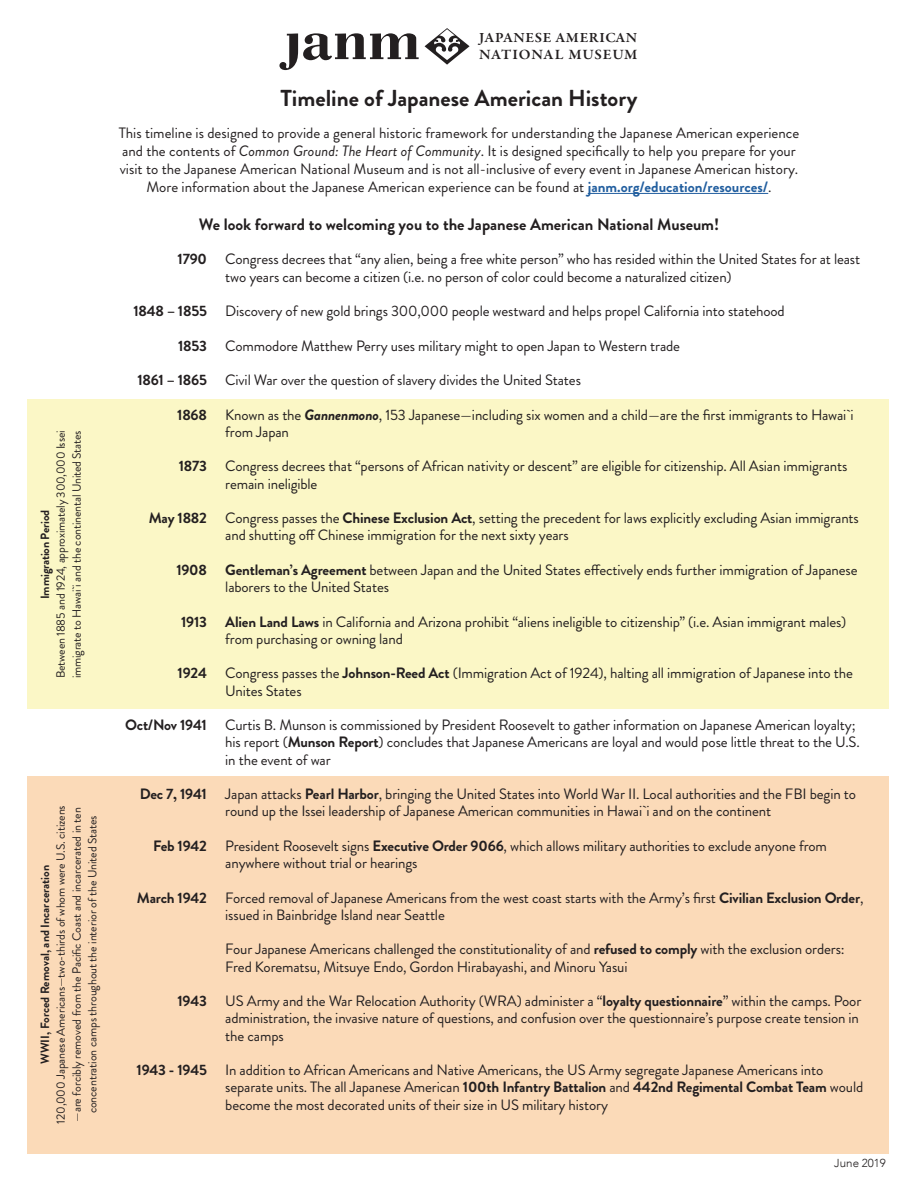
<style>
.page{position:relative;width:918px;height:1188px;background:#fff}
.page>*{position:absolute;margin:0;border:0;box-sizing:border-box;transform-origin:0 0}
.t1{font:700 23.1px "Brandon Grotesque";color:#231f20}
.t2{font:700 16.5px "Brandon Grotesque";color:#231f20}
.t3{font:15px/17.2px "Brandon Grotesque";letter-spacing:-.01em;color:#231f20}
.t4{font:700 15px "Brandon Grotesque";letter-spacing:-.015em;color:#231f20}
.t5{font:600 14.4px "Garamond Premr Pro";letter-spacing:.05em;color:#231f20;scale:1.04 1}
.t6{font:600 14.1px "Garamond Premr Pro";letter-spacing:.03em;color:#231f20;scale:1.04 1}
.t7{font:12px/15.8px "Brandon Grotesque";letter-spacing:-.01em;color:#231f20}
.t8{font:700 12px "Brandon Grotesque";letter-spacing:-.005em;color:#231f20}
.t9{font:300 11.55px "Avenir";color:#231f20}
.s1{font-style:italic}
.s2{font-weight:700;color:#215e9f}
.s3{font-weight:700;font-style:italic}
.s4{font-weight:700}
</style>
<div class="page">
<div style="left:27px;top:399px;width:862px;height:310px;background:#fbf7c6"></div>
<div style="left:27px;top:776px;width:862px;height:377px;background:#fbdab8"></div>
<hr style="left:588px;top:193px;width:180px;height:1px;background:#215e9f">
<svg style="left:279px;top:33px;width:140px;height:37px"></svg>
<svg style="left:425px;top:28px;width:45px;height:37px"></svg>
<p class="t7" style="left:53px;top:678px;width:249px;rotate:-90deg">Between 1885 and 1924, approximately 300,000 Issei immigrate to Hawai`i and the continental United States</p>
<p class="t8" style="left:37px;top:599px;width:91px;rotate:-90deg">Immigration Period</p>
<p class="t7" style="left:53px;top:1124px;width:320px;text-align:center;rotate:-90deg">120,000 Japanese Americans—two-thirds of whom were U.S. citizens —are forcibly removed from the Pacific Coast and incarcerated in ten concentration camps throughout the interior of the United States</p>
<p class="t8" style="left:37px;top:1064px;width:201px;rotate:-90deg">WWII, Forced Removal, and Incarceration</p>
<p class="t6" style="left:479px;top:30px;width:154px">JAPANESE AMERICAN</p>
<p class="t5" style="left:479px;top:46px;width:154px">NATIONAL MUSEUM</p>
<p class="t1" style="left:281px;top:82px;width:358px">Timeline of Japanese American History</p>
<p class="t3" style="left:119px;top:124px;width:682px;line-height:18px;text-align:center">This timeline is designed to provide a general historic framework for understanding the Japanese American experience and the contents of <span class="s1">Common Ground: The Heart of Community</span>. It is designed specifically to help you prepare for your visit to the Japanese American National Museum and is not all-inclusive of every event in Japanese American history.<br>More information about the Japanese American experience can be found at <span class="s2">janm.org/education/resources/</span>.</p>
<p class="t2" style="left:199px;top:213px;width:522px">We look forward to welcoming you to the Japanese American National Museum!</p>
<p class="t4" style="left:178px;top:249px;width:31px">1790</p>
<p class="t3" style="left:225px;top:251px;width:636px">Congress decrees that “any alien, being a free white person” who has resided within the United States for at least two years can become a citizen (i.e. no person of color could become a naturalized citizen)</p>
<p class="t3" style="left:225px;top:303px;width:561px">Discovery of new gold brings 300,000 people westward and helps propel California into statehood</p>
<p class="t3" style="left:225px;top:337px;width:456px">Commodore Matthew Perry uses military might to open Japan to Western trade</p>
<p class="t3" style="left:225px;top:372px;width:357px">Civil War over the question of slavery divides the United States</p>
<p class="t3" style="left:225px;top:406px;width:630px">Known as the <span class="s3">Gannenmono</span>, 153 Japanese—including six women and a child—are the first immigrants to Hawai`i from Japan</p>
<p class="t3" style="left:225px;top:458px;width:624px">Congress decrees that “persons of African nativity or descent” are eligible for citizenship. All Asian immigrants remain ineligible</p>
<p class="t3" style="left:225px;top:510px;width:635px">Congress passes the <span class="s4">Chinese Exclusion Act</span>, setting the precedent for laws explicitly excluding Asian immigrants and shutting off Chinese immigration for the next sixty years</p>
<p class="t3" style="left:225px;top:561px;width:634px"><span class="s4">Gentleman’s Agreement</span> between Japan and the United States effectively ends further immigration of Japanese laborers to the United States</p>
<p class="t3" style="left:225px;top:613px;width:623px"><span class="s4">Alien Land Laws</span> in California and Arizona prohibit “aliens ineligible to citizenship” (i.e. Asian immigrant males) from purchasing or owning land</p>
<p class="t3" style="left:225px;top:665px;width:629px">Congress passes the <span class="s4">Johnson-Reed Act</span> (Immigration Act of 1924), halting all immigration of Japanese into the<br>Unites States</p>
<p class="t3" style="left:225px;top:717px;width:636px">Curtis B. Munson is commissioned by President Roosevelt to gather information on Japanese American loyalty; his report (<span class="s4">Munson Report</span>) concludes that Japanese Americans are loyal and would pose little threat to the U.S. in the event of war</p>
<p class="t3" style="left:225px;top:786px;width:632px">Japan attacks <span class="s4">Pearl Harbor</span>, bringing the United States into World War II. Local authorities and the FBI begin to round up the Issei leadership of Japanese American communities in Hawai`i and on the continent</p>
<p class="t3" style="left:225px;top:837px;width:603px">President Roosevelt signs <span class="s4">Executive Order 9066</span>, which allows military authorities to exclude anyone from anywhere without trial or hearings</p>
<p class="t3" style="left:225px;top:889px;width:640px">Forced removal of Japanese Americans from the west coast starts with the Army’s first <span class="s4">Civilian Exclusion Order</span>, issued in Bainbridge Island near Seattle</p>
<p class="t3" style="left:225px;top:941px;width:621px">Four Japanese Americans challenged the constitutionality of and <span class="s4">refused to comply</span> with the exclusion orders:<br>Fred Korematsu, Mitsuye Endo, Gordon Hirabayashi, and Minoru Yasui</p>
<p class="t3" style="left:225px;top:993px;width:638px">US Army and the War Relocation Authority (WRA) administer a “<span class="s4">loyalty questionnaire</span>” within the camps. Poor administration, the invasive nature of questions, and confusion over the questionnaire’s purpose create tension in the camps</p>
<p class="t3" style="left:225px;top:1062px;width:640px">In addition to African Americans and Native Americans, the US Army segregate Japanese Americans into separate units. The all Japanese American <span class="s4">100th Infantry Battalion</span> and <span class="s4">442nd Regimental Combat Team</span> would become the most decorated units of their size in US military history</p>
<p class="t4" style="left:134px;top:301px;width:75px">1848 – 1855</p>
<p class="t4" style="left:178px;top:335px;width:30px">1853</p>
<p class="t4" style="left:137px;top:370px;width:71px">1861 – 1865</p>
<p class="t4" style="left:177px;top:404px;width:31px">1868</p>
<p class="t4" style="left:179px;top:456px;width:30px">1873</p>
<p class="t4" style="left:149px;top:508px;width:60px">May 1882</p>
<p class="t4" style="left:176px;top:559px;width:32px">1908</p>
<p class="t4" style="left:181px;top:611px;width:27px">1913</p>
<p class="t4" style="left:178px;top:663px;width:31px">1924</p>
<p class="t4" style="left:125px;top:715px;width:83px">Oct/Nov 1941</p>
<p class="t4" style="left:140px;top:784px;width:69px">Dec 7, 1941</p>
<p class="t4" style="left:153px;top:835px;width:55px">Feb 1942</p>
<p class="t4" style="left:137px;top:887px;width:72px">March 1942</p>
<p class="t4" style="left:177px;top:991px;width:31px">1943</p>
<p class="t4" style="left:137px;top:1060px;width:72px">1943 - 1945</p>
<p class="t9" style="left:834px;top:1156px;width:53px">June 2019</p>
</div>
